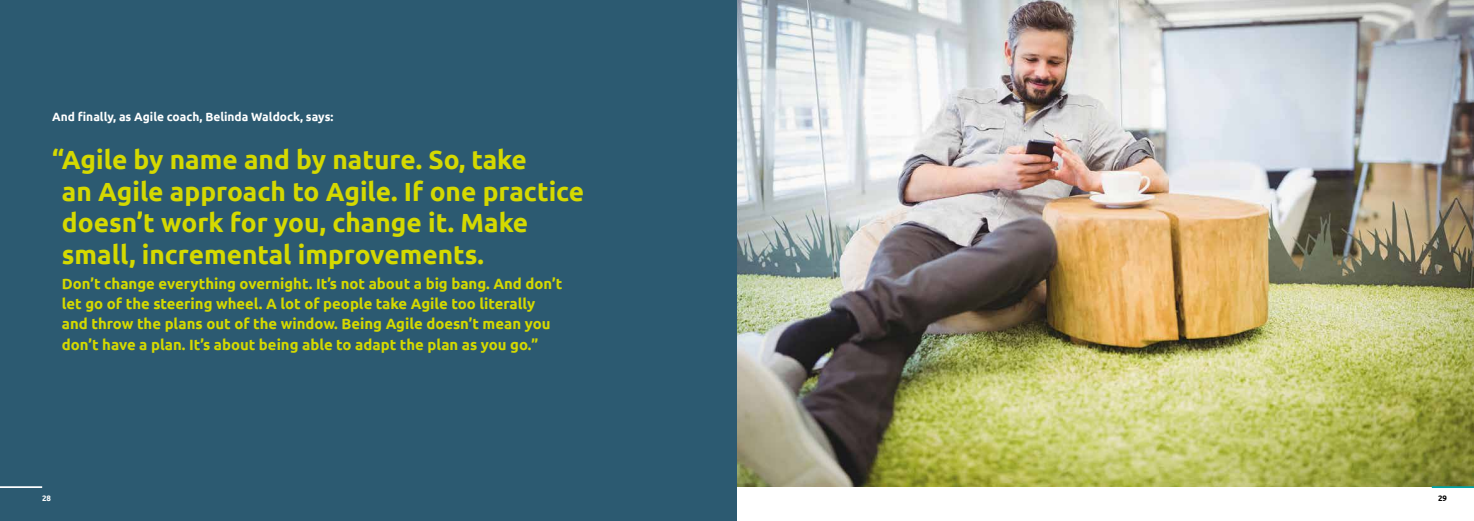
<style>
.page{position:relative;width:1474px;height:521px;background:#fff}
.page>*{position:absolute;margin:0;border:0;box-sizing:border-box;transform-origin:0 0}
.t1{font:700 26.25px/31.5px "Ubuntu";color:#d5d900}
.t2{font:700 14.88px/20.1px "Ubuntu";color:#d5d900}
.t3{font:700 11.9px "Ubuntu";color:#fff}
.t4{font:700 7.88px "Ubuntu";color:#fff}
.t5{font:700 7.88px "Ubuntu";color:#000}
</style>
<div class="page">
<img style="left:737px;top:0;width:736px;height:486px">
<div style="left:0;top:0;width:737px;height:521px;background:#2c5a71"></div>
<hr style="left:0;top:486px;width:42px;height:2px;background:#fff">
<hr style="left:1431px;top:486px;width:42px;height:2px;background:#00a3a6">
<p class="t3" style="left:52px;top:109px;width:283px">And finally, as Agile coach, Belinda Waldock, says:</p>
<h1 class="t1" style="left:62px;top:144px;width:524px;text-indent:-10px">“Agile by name and by nature. So, take<br>an Agile approach to Agile. If one practice doesn’t work for you, change it. Make small, incremental improvements.</h1>
<p class="t2" style="left:62px;top:274px;width:502px">Don’t change everything overnight. It’s not about a big bang. And don’t let go of the steering wheel. A lot of people take Agile too literally and throw the plans out of the window. Being Agile doesn’t mean you don’t have a plan. It’s about being able to adapt the plan as you go.”</p>
<p class="t4" style="left:42px;top:493px;width:10px">28</p>
<p class="t5" style="left:1437px;top:493px;width:10px">29</p>
</div>
